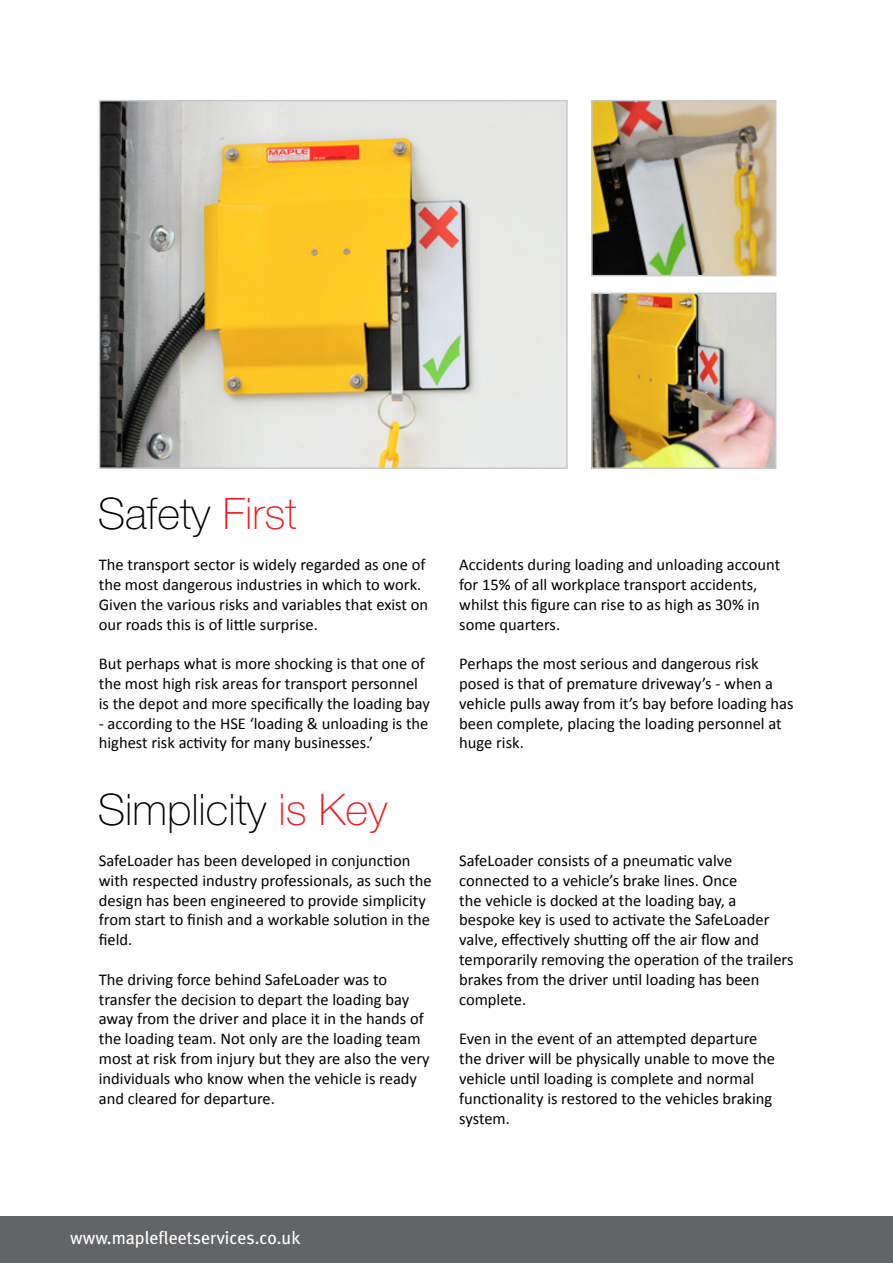
<style>
.page{position:relative;width:893px;height:1263px;background:#fff}
.page>*{position:absolute;margin:0;border:0;box-sizing:border-box;transform-origin:0 0}
.t1{font:100 43.5px "Helvetica Neue East A";color:#000}
.t2{font:18px "Meta Plus";color:#fff}
.t3{font:16.5px/19.8px "Calibri";color:#000}
.s1{color:#ed1d24}
</style>
<div class="page">
<img style="left:102px;top:103px;width:463px;height:363px">
<div style="left:99px;top:100px;width:469px;height:369px;border:2px solid #c7c8ca"></div>
<img style="left:594px;top:103px;width:179px;height:170px">
<div style="left:591px;top:100px;width:185px;height:176px;border:2px solid #c7c8ca"></div>
<img style="left:594px;top:295px;width:179px;height:171px">
<div style="left:591px;top:292px;width:185px;height:177px;border:2px solid #c7c8ca"></div>
<div style="left:0;top:1216px;width:893px;height:47px;background:#636466"></div>
<h1 class="t1" style="left:98px;top:489px;width:200px">Safety <span class="s1">First</span></h1>
<p class="t3" style="left:99px;top:555px;width:331px">The transport sector is widely regarded as one of the most dangerous industries in which to work.<br>Given the various risks and variables that exist on our roads this is of little surprise.</p>
<p class="t3" style="left:99px;top:654px;width:333px">But perhaps what is more shocking is that one of the most high risk areas for transport personnel is the depot and more specifically the loading bay</p>
<p class="t3" style="left:99px;top:713px;width:331px">- according to the HSE ‘loading &amp; unloading is the highest risk activity for many businesses.’</p>
<h1 class="t1" style="left:98px;top:785px;width:291px">Simplicity <span class="s1">is Key</span></h1>
<p class="t3" style="left:99px;top:851px;width:334px">SafeLoader has been developed in conjunction with respected industry professionals, as such the design has been engineered to provide simplicity from start to finish and a workable solution in the field.</p>
<p class="t3" style="left:99px;top:969px;width:332px">The driving force behind SafeLoader was to transfer the decision to depart the loading bay away from the driver and place it in the hands of the loading team. Not only are the loading team most at risk from injury but they are also the very individuals who know when the vehicle is ready and cleared for departure.</p>
<p class="t3" style="left:459px;top:555px;width:322px">Accidents during loading and unloading account for 15% of all workplace transport accidents, whilst this figure can rise to as high as 30% in some quarters.</p>
<p class="t3" style="left:459px;top:654px;width:336px">Perhaps the most serious and dangerous risk posed is that of premature driveway’s - when a vehicle pulls away from it’s bay before loading has been complete, placing the loading personnel at huge risk.</p>
<p class="t3" style="left:459px;top:851px;width:336px">SafeLoader consists of a pneumatic valve connected to a vehicle’s brake lines. Once<br>the vehicle is docked at the loading bay, a bespoke key is used to activate the SafeLoader valve, effectively shutting off the air flow and temporarily removing the operation of the trailers brakes from the driver until loading has been complete.</p>
<p class="t3" style="left:459px;top:1029px;width:317px">Even in the event of an attempted departure the driver will be physically unable to move the vehicle until loading is complete and normal functionality is restored to the vehicles braking system.</p>
<p class="t2" style="left:70px;top:1227px;width:232px">www.maplefleetservices.co.uk</p>
</div>
